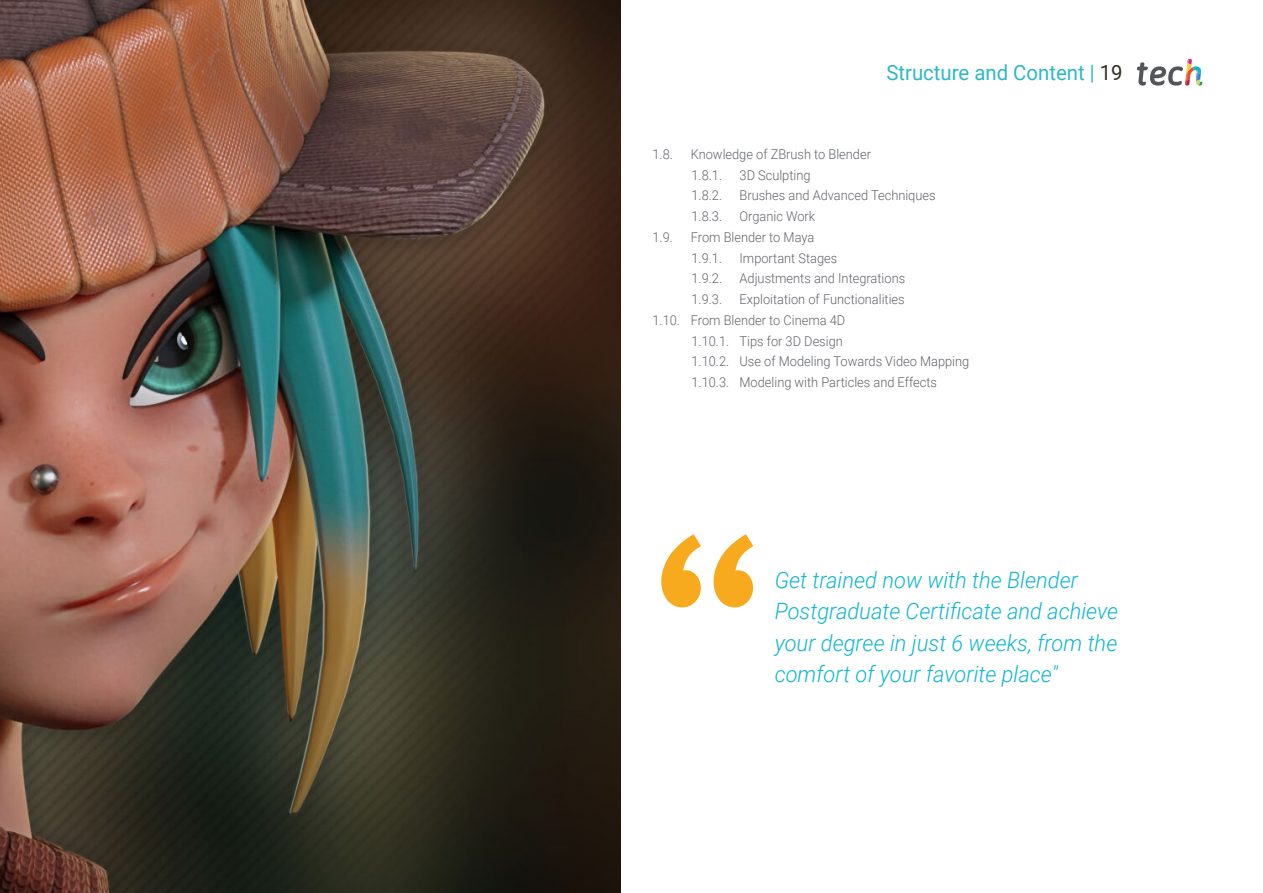
<style>
.page{position:relative;width:1263px;height:893px;background:#fff}
.page>*{position:absolute;margin:0;border:0;box-sizing:border-box;transform-origin:0 0}
.t1{font:italic 300 22.5px/31.5px "Roboto";color:#0fb6cf}
.t2{font:21px "Roboto";color:#2db8c5}
.t3{font:300 13.5px/20.7px "Roboto";color:#61646a;scale:.95 1}
.s1{color:#312e20}
</style>
<div class="page">
<svg style="left:1137px;top:59px;width:65px;height:27px"></svg>
<img style="left:0;top:0;width:621px;height:893px">
<svg style="left:661px;top:534px;width:92px;height:73px"></svg>
<h2 class="t2" style="left:886px;top:57px;width:238px">Structure and Content | <span class="s1">19</span></h2>
<p class="t3" style="left:652px;top:143px;width:23px">1.8.</p>
<p class="t3" style="left:691px;top:143px;width:191px">Knowledge of ZBrush to Blender<br>1.8.1.</p>
<p class="t3" style="left:739px;top:164px;width:76px">3D Sculpting</p>
<p class="t3" style="left:691px;top:185px;width:34px">1.8.2.</p>
<p class="t3" style="left:739px;top:185px;width:208px">Brushes and Advanced Techniques</p>
<p class="t3" style="left:691px;top:206px;width:34px">1.8.3.</p>
<p class="t3" style="left:739px;top:206px;width:81px">Organic Work</p>
<p class="t3" style="left:652px;top:226px;width:23px">1.9.</p>
<p class="t3" style="left:691px;top:226px;width:132px">From Blender to Maya<br>1.9.1.</p>
<p class="t3" style="left:739px;top:247px;width:104px">Important Stages</p>
<p class="t3" style="left:691px;top:268px;width:34px">1.9.2.</p>
<p class="t3" style="left:739px;top:268px;width:176px">Adjustments and Integrations</p>
<p class="t3" style="left:691px;top:289px;width:34px">1.9.3.</p>
<p class="t3" style="left:739px;top:289px;width:175px">Exploitation of Functionalities</p>
<p class="t3" style="left:652px;top:309px;width:204px">1.10. From Blender to Cinema 4D</p>
<p class="t3" style="left:691px;top:330px;width:161px">1.10.1. Tips for 3D Design</p>
<p class="t3" style="left:691px;top:351px;width:294px">1.10.2. Use of Modeling Towards Video Mapping</p>
<p class="t3" style="left:691px;top:372px;width:260px">1.10.3. Modeling with Particles and Effects</p>
<h1 class="t1" style="left:775px;top:563px;width:345px">Get trained now with the Blender Postgraduate Certificate and achieve your degree in just 6 weeks, from the comfort of your favorite place"</h1>
</div>
